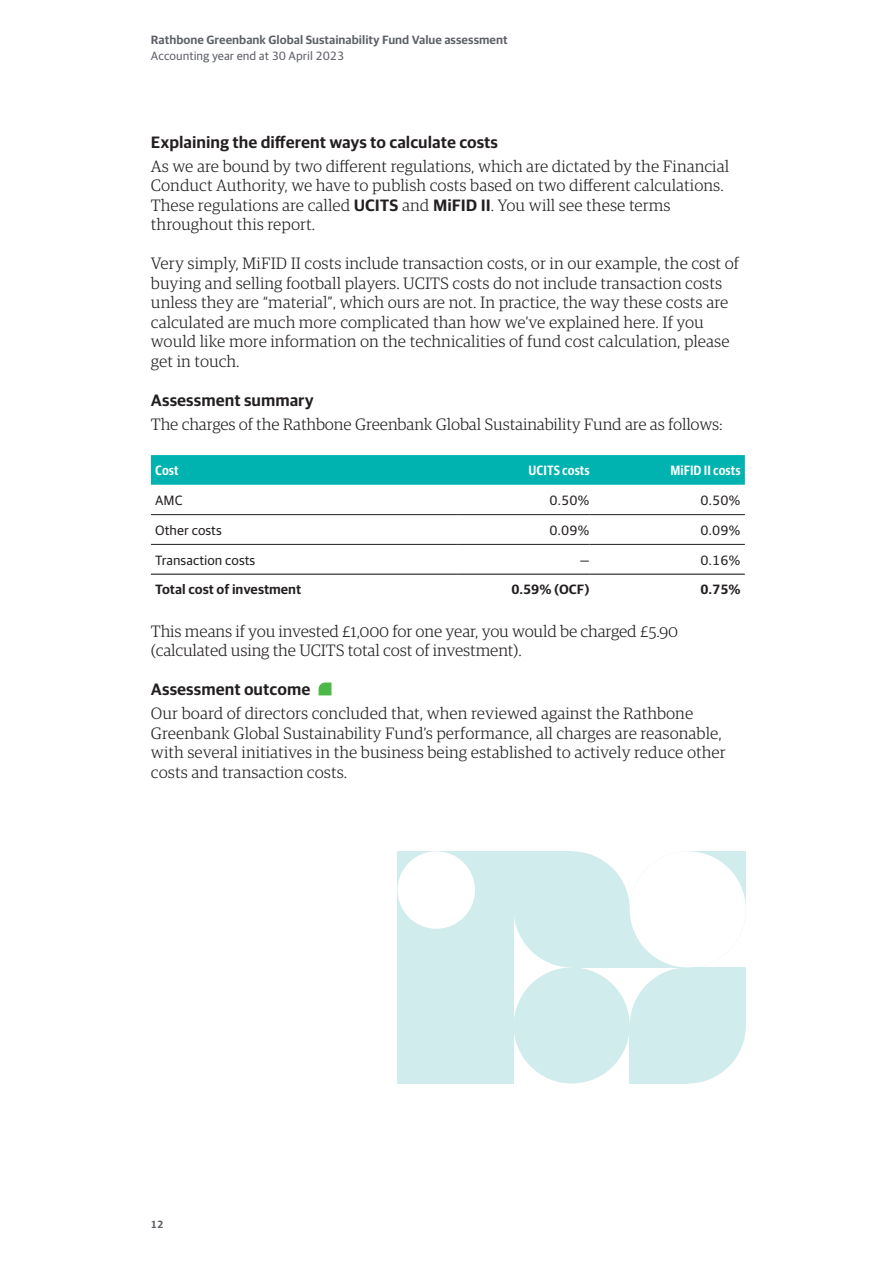
<style>
.page{position:relative;width:893px;height:1263px;background:#fff}
.page>*{position:absolute;margin:0;border:0;box-sizing:border-box;transform-origin:0 0}
.body_text{font:300 16.5px/19.5px "Guardian RTB Egyp";color:#231f20}
.Sub_heading{font:600 16.5px "Guardian RTB Sans";color:#231f20}
.t1{font:13.5px "Guardian RTB Sans";color:#231f20}
.t2{font:600 13.5px "Guardian RTB Sans";color:#231f20}
.t3{font:600 13.5px "Guardian RTB Sans Cond";color:#fff}
.t4{font:600 12px "Guardian RTB Sans";color:#5d6067}
.t5{font:12px "Guardian RTB Sans";color:#5d6067}
.t6{font:600 10.5px "Guardian RTB Sans";color:#5d6067}
.s1{font-family:"Guardian RTB Sans";font-weight:600}
</style>
<div class="page">
<div style="left:151px;top:455px;width:594px;height:30px;background:#00b3b0"></div>
<svg style="left:151px;top:515px;width:594px;height:59px"></svg>
<hr style="left:151px;top:544px;width:306px;height:1px;background:#231f20">
<hr style="left:151px;top:514px;width:306px;height:1px;background:#231f20">
<hr style="left:457px;top:514px;width:133px;height:1px;background:#231f20">
<hr style="left:590px;top:514px;width:155px;height:1px;background:#231f20">
<hr style="left:457px;top:544px;width:133px;height:1px;background:#231f20">
<hr style="left:590px;top:544px;width:155px;height:1px;background:#231f20">
<hr style="left:151px;top:574px;width:306px;height:1px;background:#231f20">
<hr style="left:457px;top:574px;width:133px;height:1px;background:#231f20">
<hr style="left:590px;top:574px;width:155px;height:1px;background:#231f20">
<svg style="left:319px;top:682px;width:12px;height:13px"></svg>
<div style="left:398px;top:851px;width:116px;height:232px;background:#d1ecec"></div>
<div style="left:398px;top:851px;width:77px;height:78px;background:#fff;border-radius:50%"></div>
<svg style="left:514px;top:851px;width:232px;height:232px"></svg>
<div style="left:630px;top:909px;width:58px;height:58px;background:#d1ecec"></div>
<div style="left:630px;top:851px;width:116px;height:116px;background:#fff;border-radius:50%"></div>
<p class="t4" style="left:151px;top:31px;width:358px">Rathbone Greenbank Global Sustainability Fund Value assessment</p>
<p class="t5" style="left:151px;top:47px;width:195px">Accounting year end at 30 April 2023</p>
<p class="Sub_heading" style="left:151px;top:130px;width:349px">Explaining the different ways to calculate costs</p>
<p class="body_text" style="left:151px;top:155px;width:580px">As we are bound by two different regulations, which are dictated by the Financial Conduct Authority, we have to publish costs based on two different calculations.<br>These regulations are called <span class="s1">UCITS</span> and <span class="s1">MiFID II</span>. You will see these terms throughout this report.</p>
<p class="body_text" style="left:151px;top:253px;width:590px">Very simply, MiFID II costs include transaction costs, or in our example, the cost of buying and selling football players. UCITS costs do not include transaction costs unless they are “material”, which ours are not. In practice, the way these costs are calculated are much more complicated than how we’ve explained here. If you would like more information on the technicalities of fund cost calculation, please get in touch.</p>
<p class="Sub_heading" style="left:151px;top:388px;width:164px">Assessment summary</p>
<p class="body_text" style="left:151px;top:413px;width:573px">The charges of the Rathbone Greenbank Global Sustainability Fund are as follows:</p>
<p class="t3" style="left:155px;top:461px;width:25px">Cost</p>
<p class="t3" style="left:529px;top:461px;width:63px">UCITS costs</p>
<p class="t3" style="left:670px;top:461px;width:72px">MiFID II costs</p>
<p class="t1" style="left:155px;top:491px;width:29px">AMC</p>
<p class="t1" style="left:549px;top:491px;width:42px">0.50%</p>
<p class="t1" style="left:700px;top:491px;width:42px">0.50%</p>
<p class="t1" style="left:155px;top:520px;width:68px">Other costs</p>
<p class="t1" style="left:549px;top:520px;width:42px">0.09%</p>
<p class="t1" style="left:700px;top:520px;width:42px">0.09%</p>
<p class="t1" style="left:155px;top:550px;width:102px">Transaction costs</p>
<p class="t1" style="left:580px;top:550px;width:11px">—</p>
<p class="t1" style="left:700px;top:550px;width:42px">0.16%</p>
<p class="t2" style="left:155px;top:580px;width:148px">Total cost of investment</p>
<p class="t2" style="left:511px;top:580px;width:80px">0.59% (OCF)</p>
<p class="t2" style="left:700px;top:580px;width:42px">0.75%</p>
<p class="body_text" style="left:151px;top:620px;width:529px">This means if you invested £1,000 for one year, you would be charged £5.90 (calculated using the UCITS total cost of investment).</p>
<p class="Sub_heading" style="left:151px;top:678px;width:161px">Assessment outcome</p>
<p class="body_text" style="left:151px;top:703px;width:576px">Our board of directors concluded that, when reviewed against the Rathbone Greenbank Global Sustainability Fund’s performance, all charges are reasonable, with several initiatives in the business being established to actively reduce other costs and transaction costs.</p>
<p class="t6" style="left:151px;top:1216px;width:14px">12</p>
</div>
